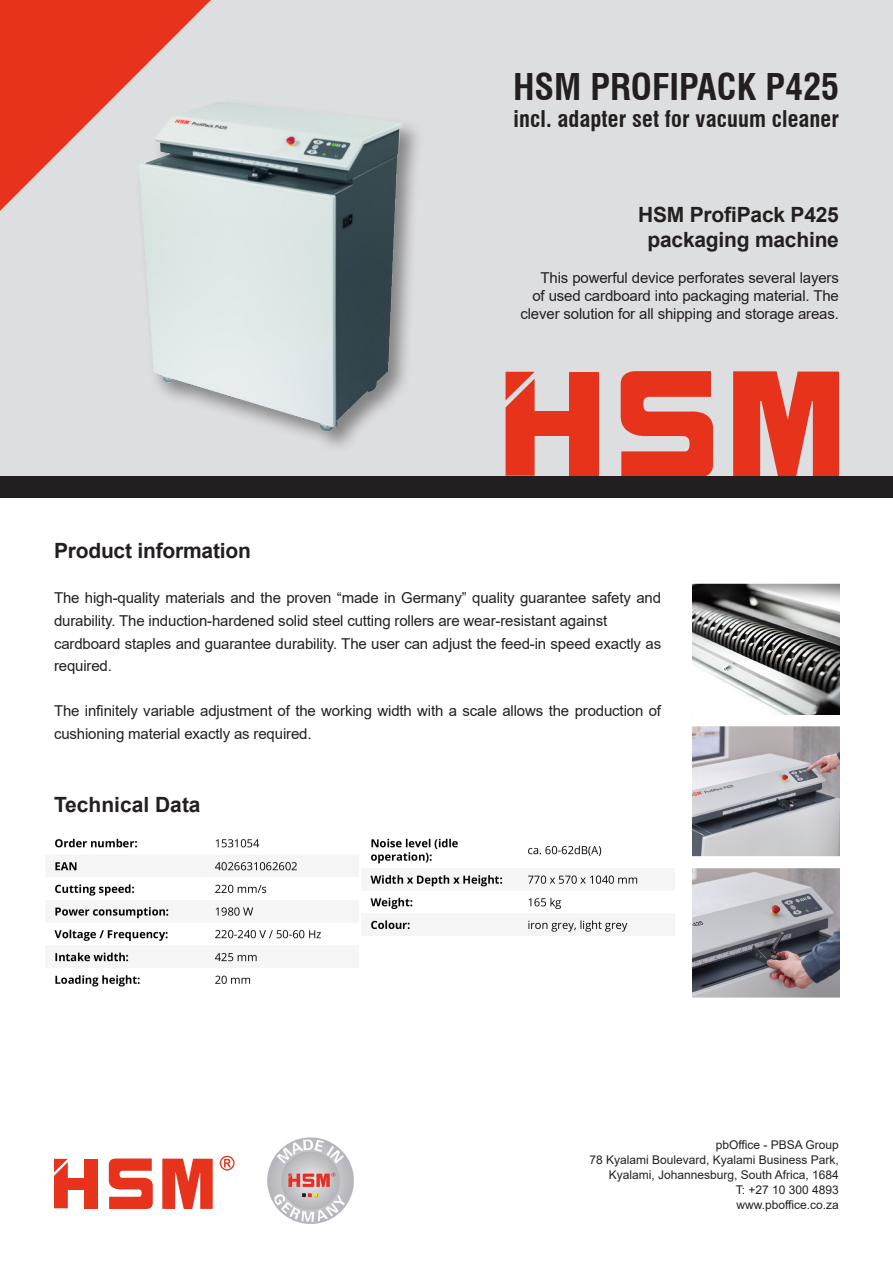
<style>
.page{position:relative;width:893px;height:1263px;background:#fff}
.page>*{position:absolute;margin:0;border:0;box-sizing:border-box;transform-origin:0 0}
.t1{font:700 condensed 36px "Swiss 721 BT";color:#231f20}
.t2{font:700 condensed 22.5px "Swiss 721 BT";letter-spacing:.005em;color:#231f20}
.t3{font:700 21px/25.2px "Arial";letter-spacing:-.01em;color:#231f20;text-align:center}
.t4{font:15px/22.5px "Arial";letter-spacing:-.01em;color:#231f20}
.t5{font:12px/15px "Arial";color:#231f20;text-align:right}
</style>
<div class="page">
<img style="left:267px;top:1137px;width:87px;height:87px">
<div style="left:84px;top:1159px;width:14px;height:49px;background:#e7331c"></div>
<div style="left:64px;top:1178px;width:27px;height:11px;background:#e7331c"></div>
<svg style="left:54px;top:1159px;width:14px;height:49px"></svg>
<svg style="left:109px;top:1158px;width:44px;height:51px"></svg>
<svg style="left:162px;top:1158px;width:51px;height:51px;background:#eb5a47"></svg>
<div style="left:220px;top:1156px;width:15px;height:14px;border:1px solid #e7331c;border-radius:50%"></div>
<svg style="left:224px;top:1159px;width:7px;height:8px"></svg>
<div style="left:0;top:0;width:893px;height:489px;background:#dddee0"></div>
<svg style="left:0;top:0;width:211px;height:211px"></svg>
<div style="left:569px;top:372px;width:29px;height:104px;background:#e7331c"></div>
<div style="left:528px;top:412px;width:55px;height:24px;background:#e7331c"></div>
<svg style="left:506px;top:372px;width:29px;height:104px;background:#e6402b"></svg>
<svg style="left:621px;top:371px;width:93px;height:105px"></svg>
<svg style="left:733px;top:371px;width:106px;height:105px"></svg>
<div style="left:0;top:476px;width:893px;height:21px;background:#231f20"></div>
<img style="left:102px;top:83px;width:315px;height:361px">
<img style="left:46px;top:838px;width:593px;height:149px">
<img style="left:693px;top:583px;width:146px;height:415px">
<h1 class="t1" style="left:513px;top:65px;width:327px">HSM PROFIPACK P425</h1>
<h2 class="t2" style="left:514px;top:105px;width:327px">incl. adapter set for vacuum cleaner</h2>
<h3 class="t3" style="left:638px;top:202px;width:202px">HSM ProfiPack P425 packaging machine</h3>
<p class="t4" style="left:520px;top:268px;width:320px;line-height:18px;text-align:right">This powerful device perforates several layers<br>of used cardboard into packaging material. The clever solution for all shipping and storage areas.</p>
<h3 class="t3" style="left:54px;top:539px;width:198px">Product information</h3>
<p class="t4" style="left:54px;top:587px;width:609px">The high-quality materials and the proven “made in Germany” quality guarantee safety and durability. The induction-hardened solid steel cutting rollers are wear-resistant against cardboard staples and guarantee durability. The user can adjust the feed-in speed exactly as required.</p>
<p class="t4" style="left:54px;top:699px;width:609px">The infinitely variable adjustment of the working width with a scale allows the production of cushioning material exactly as required.</p>
<h3 class="t3" style="left:54px;top:792px;width:148px">Technical Data</h3>
<p class="t5" style="left:589px;top:1137px;width:251px">pbOffice - PBSA Group<br>78 Kyalami Boulevard, Kyalami Business Park,<br>Kyalami, Johannesburg, South Africa, 1684<br>T: +27 10 300 4893<br>www.pboffice.co.za</p>
</div>
